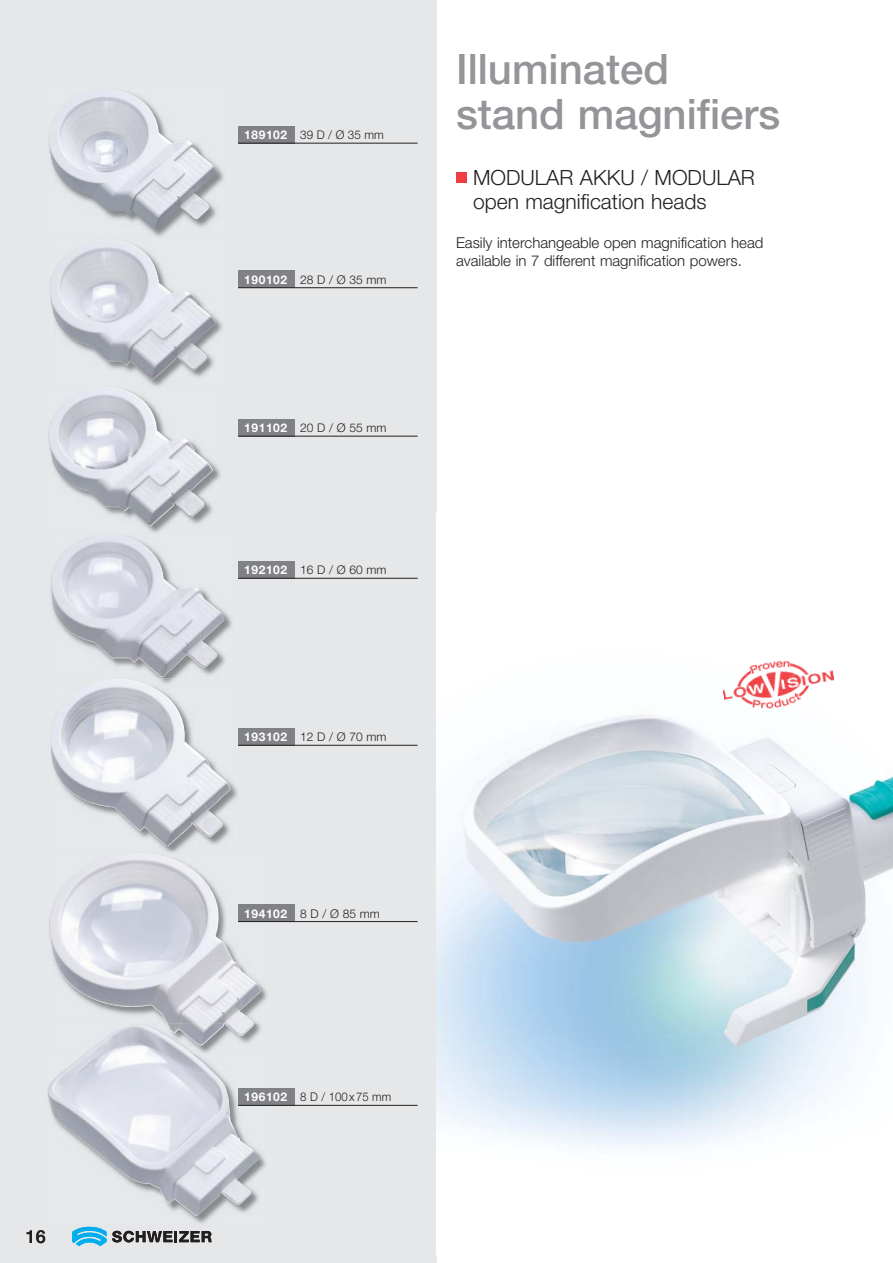
<style>
.page{position:relative;width:893px;height:1263px;background:#fff}
.page>*{position:absolute;margin:0;border:0;box-sizing:border-box;transform-origin:0 0}
.t1{font:500 42px/45px "Helvetica Neue";color:#939598}
.t2{font:300 21px/24px "Helvetica Neue";color:#231f20}
.t3{font:500 18px "Helvetica Neue";color:#231f20}
.t4{font:300 15px/18px "Helvetica Neue";color:#231f20}
.t5{font:300 12px "Helvetica Neue";color:#231f20}
.t6{font:300 12px "Helvetica Neue";color:#231f20;scale:.95 1}
.s1{font-weight:700;color:#fff}
</style>
<div class="page">
<div style="left:0;top:0;width:437px;height:1263px;background:#e6e7e8"></div>
<svg style="left:72px;top:1227px;width:140px;height:19px"></svg>
<img style="left:148px;top:167px;width:76px;height:70px">
<img style="left:48px;top:91px;width:170px;height:139px">
<img style="left:49px;top:242px;width:168px;height:139px">
<img style="left:146px;top:464px;width:75px;height:65px">
<img style="left:48px;top:383px;width:166px;height:144px">
<img style="left:161px;top:781px;width:77px;height:71px">
<img style="left:51px;top:686px;width:179px;height:160px">
<img style="left:159px;top:612px;width:73px;height:72px">
<img style="left:92px;top:679px;width:56px;height:7px">
<img style="left:51px;top:529px;width:174px;height:150px">
<img style="left:49px;top:852px;width:212px;height:169px">
<img style="left:191px;top:1152px;width:75px;height:72px">
<img style="left:47px;top:1021px;width:212px;height:196px">
<img style="left:437px;top:715px;width:456px;height:434px">
<div style="left:238px;top:126px;width:56px;height:17px;background:#808285"></div>
<hr style="left:238px;top:143px;width:180px;height:1px;background:#231f20">
<div style="left:238px;top:271px;width:56px;height:17px;background:#808285"></div>
<hr style="left:238px;top:287px;width:180px;height:1px;background:#231f20">
<div style="left:238px;top:419px;width:56px;height:17px;background:#808285"></div>
<hr style="left:238px;top:436px;width:180px;height:1px;background:#231f20">
<div style="left:238px;top:561px;width:56px;height:17px;background:#808285"></div>
<hr style="left:238px;top:578px;width:180px;height:1px;background:#231f20">
<div style="left:238px;top:728px;width:56px;height:17px;background:#808285"></div>
<hr style="left:238px;top:745px;width:180px;height:1px;background:#231f20">
<div style="left:238px;top:904px;width:56px;height:17px;background:#808285"></div>
<hr style="left:238px;top:921px;width:180px;height:1px;background:#231f20">
<div style="left:238px;top:1088px;width:56px;height:17px;background:#808285"></div>
<hr style="left:238px;top:1105px;width:180px;height:1px;background:#231f20">
<div style="left:456px;top:172px;width:11px;height:11px;background:#ef3e42"></div>
<img style="left:719px;top:660px;width:119px;height:59px">
<h3 class="t3" style="left:26px;top:1230px;width:22px">16</h3>
<p class="t5" style="left:244px;top:131px;width:141px"><span class="s1">189102</span> 39 D / Ø 35 mm</p>
<p class="t5" style="left:244px;top:275px;width:144px"><span class="s1">190102</span> 28 D / Ø 35 mm</p>
<p class="t5" style="left:244px;top:424px;width:144px"><span class="s1">191102</span> 20 D / Ø 55 mm</p>
<p class="t5" style="left:244px;top:566px;width:144px"><span class="s1">192102</span> 16 D / Ø 60 mm</p>
<p class="t5" style="left:244px;top:733px;width:144px"><span class="s1">193102</span> 12 D / Ø 70 mm</p>
<p class="t5" style="left:244px;top:909px;width:137px"><span class="s1">194102</span> 8 D / Ø 85 mm</p>
<h1 class="t1" style="left:456px;top:50px;width:326px">Illuminated stand magnifiers</h1>
<h2 class="t2" style="left:473px;top:167px;width:283px">MODULAR AKKU / MODULAR open magnification heads</h2>
<p class="t4" style="left:456px;top:235px;width:309px">Easily interchangeable open magnification head available in 7 different magnification powers.</p>
<p class="t6" style="left:244px;top:1093px;width:156px"><span class="s1">196102</span> 8 D / 100 x 75 mm</p>
</div>
